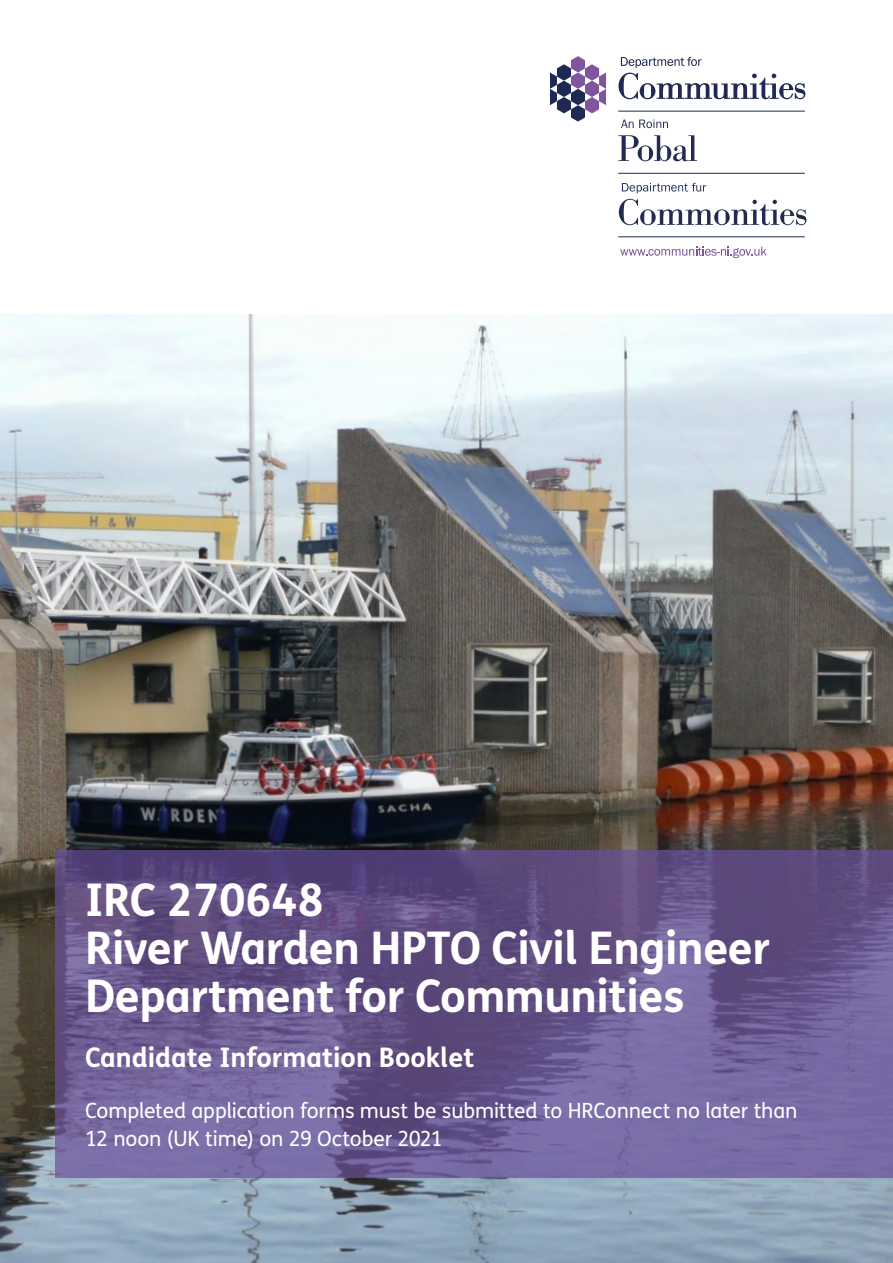
<style>
.page{position:relative;width:893px;height:1263px;background:#fff}
.page>*{position:absolute;margin:0;border:0;box-sizing:border-box;transform-origin:0 0}
.t1{font:700 45px/48px "FS Me";letter-spacing:-.01em;color:#fff}
.t2{font:700 27px "FS Me";color:#fff}
.t3{font:21px/28.5px "FS Me";letter-spacing:-.005em;color:#fff}
</style>
<div class="page">
<img style="left:0;top:314px;width:893px;height:949px">
<svg style="left:55px;top:850px;width:838px;height:328px;background:#69588f"></svg>
<svg style="left:622px;top:183px;width:84px;height:10px"></svg>
<svg style="left:550px;top:56px;width:56px;height:66px"></svg>
<svg style="left:618px;top:57px;width:187px;height:42px"></svg>
<hr style="left:618px;top:111px;width:187px;height:1px;background:#212b52">
<svg style="left:621px;top:120px;width:47px;height:8px"></svg>
<svg style="left:618px;top:135px;width:79px;height:26px"></svg>
<hr style="left:618px;top:173px;width:187px;height:1px;background:#212b52">
<hr style="left:618px;top:236px;width:187px;height:1px;background:#212b52">
<svg style="left:620px;top:247px;width:147px;height:11px"></svg>
<svg style="left:619px;top:199px;width:187px;height:26px"></svg>
<h1 class="t1" style="left:85px;top:874px;width:687px">IRC 270648<br>River Warden HPTO Civil Engineer<br>Department for Communities</h1>
<p class="t2" style="left:85px;top:1037px;width:391px">Candidate Information Booklet</p>
<p class="t3" style="left:85px;top:1095px;width:714px">Completed application forms must be submitted to HRConnect no later than<br>12 noon (UK time) on 29 October 2021</p>
</div>
